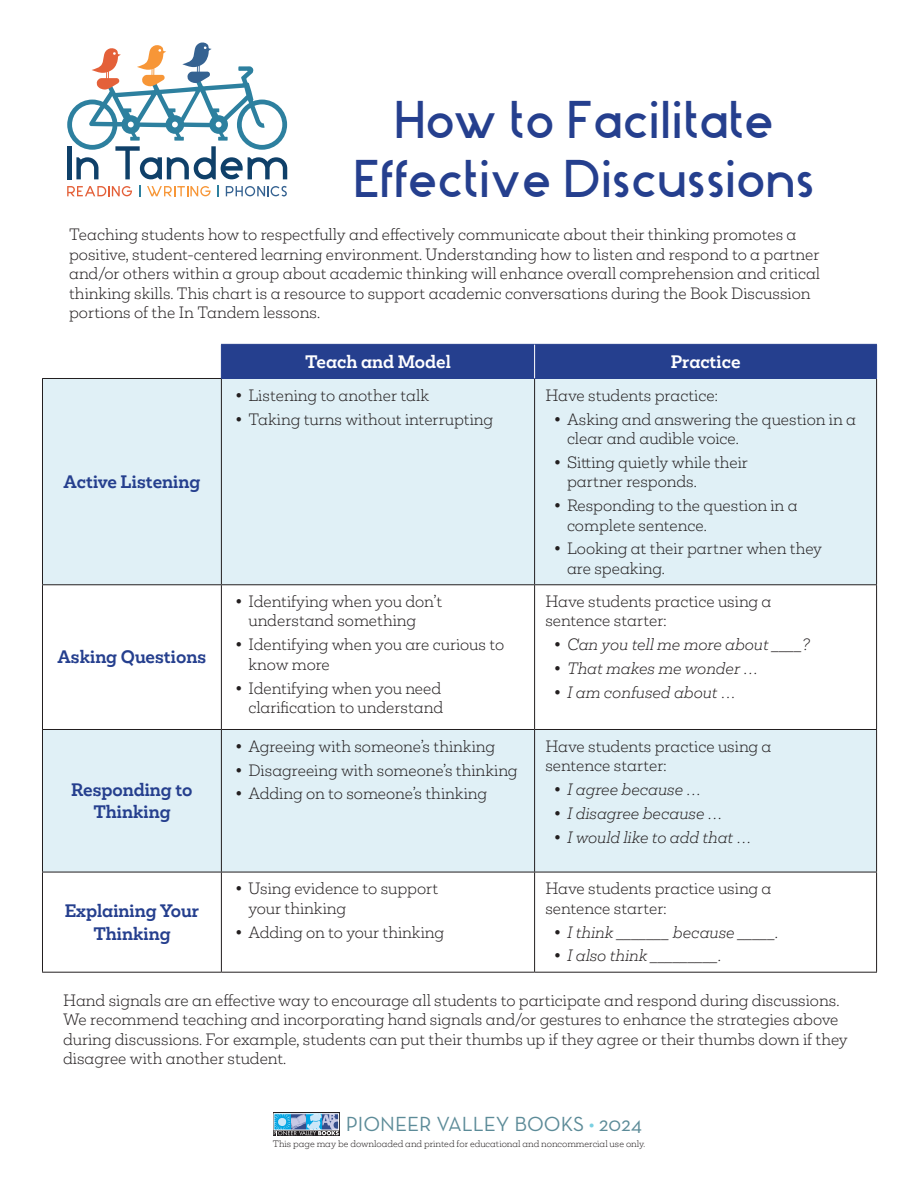
<style>
.page{position:relative;width:918px;height:1188px;background:#fff}
.page>*{position:absolute;margin:0;border:0;box-sizing:border-box;transform-origin:0 0}
.t1{font:49.5px/59.4px "Stark";color:#253f8e;text-align:center}
.t2{font:21px "Neutra Text TF";color:#7ad0e2}
.t3{font:20.85px "Neutra Text";color:#5c8b98}
.t4{font:700 16.5px/22.5px "Mokoko";color:#253f8e;text-align:center}
.t5{font:700 16.5px "Mokoko";color:#fff}
.t6{font:300 15px/19.5px "Mokoko";color:#231f20}
.t7{font:italic 300 15px "Mokoko";color:#231f20}
.t8{font:300 8.7px "Mokoko";color:#231f20}
</style>
<div class="page">
<svg style="left:273px;top:1113px;width:67px;height:23px"></svg>
<svg style="left:274px;top:1116px;width:65px;height:19px"></svg>
<div style="left:274px;top:1114px;width:65px;height:16px;border:1px solid #fff"></div>
<svg style="left:139px;top:185px;width:1px;height:12px"></svg>
<svg style="left:217px;top:185px;width:2px;height:12px"></svg>
<svg style="left:147px;top:186px;width:64px;height:10px"></svg>
<svg style="left:226px;top:186px;width:61px;height:11px"></svg>
<svg style="left:67px;top:186px;width:65px;height:10px"></svg>
<svg style="left:67px;top:42px;width:220px;height:137px"></svg>
<div style="left:222px;top:345px;width:654px;height:33px;background:#253f8e"></div>
<svg style="left:43px;top:379px;width:833px;height:493px;fill:#e0f0f6"></svg>
<hr style="left:42px;top:378px;width:179px;height:1px;background:#231f20">
<hr style="left:42px;top:379px;width:1px;height:205px;background:#231f20">
<hr style="left:221px;top:379px;width:1px;height:205px;background:#231f20">
<hr style="left:534px;top:379px;width:1px;height:205px;background:#231f20">
<hr style="left:876px;top:379px;width:1px;height:205px;background:#231f20">
<hr style="left:42px;top:584px;width:179px;height:1px;background:#231f20">
<hr style="left:42px;top:585px;width:1px;height:144px;background:#231f20">
<hr style="left:221px;top:584px;width:314px;height:1px;background:#231f20">
<hr style="left:221px;top:585px;width:1px;height:144px;background:#231f20">
<hr style="left:535px;top:584px;width:342px;height:1px;background:#231f20">
<hr style="left:534px;top:585px;width:1px;height:144px;background:#231f20">
<hr style="left:876px;top:585px;width:1px;height:144px;background:#231f20">
<hr style="left:42px;top:729px;width:179px;height:1px;background:#231f20">
<hr style="left:42px;top:730px;width:1px;height:142px;background:#231f20">
<hr style="left:221px;top:729px;width:314px;height:1px;background:#231f20">
<hr style="left:221px;top:730px;width:1px;height:142px;background:#231f20">
<hr style="left:535px;top:729px;width:342px;height:1px;background:#231f20">
<hr style="left:534px;top:730px;width:1px;height:142px;background:#231f20">
<hr style="left:876px;top:730px;width:1px;height:142px;background:#231f20">
<hr style="left:42px;top:872px;width:179px;height:1px;background:#231f20">
<hr style="left:42px;top:872px;width:1px;height:100px;background:#231f20">
<hr style="left:221px;top:872px;width:314px;height:1px;background:#231f20">
<hr style="left:221px;top:872px;width:1px;height:100px;background:#231f20">
<hr style="left:535px;top:872px;width:342px;height:1px;background:#231f20">
<hr style="left:534px;top:872px;width:1px;height:100px;background:#231f20">
<hr style="left:876px;top:872px;width:1px;height:100px;background:#231f20">
<hr style="left:42px;top:972px;width:179px;height:1px;background:#231f20">
<hr style="left:221px;top:972px;width:314px;height:1px;background:#231f20">
<hr style="left:535px;top:972px;width:342px;height:1px;background:#231f20">
<hr style="left:221px;top:344px;width:314px;height:1px;background:#253f8e">
<hr style="left:221px;top:345px;width:1px;height:33px;background:#253f8e">
<hr style="left:535px;top:344px;width:342px;height:1px;background:#253f8e">
<hr style="left:876px;top:345px;width:1px;height:33px;background:#253f8e">
<hr style="left:221px;top:378px;width:314px;height:1px;background:#253f8e">
<hr style="left:535px;top:378px;width:342px;height:1px;background:#253f8e">
<hr style="left:534px;top:345px;width:1px;height:33px;background:#fff">
<p class="t1" style="left:354px;top:87px;width:462px">How to Facilitate<br>Effective Discussions</p>
<p class="t6" style="left:69px;top:225px;width:752px">Teaching students how to respectfully and effectively communicate about their thinking promotes a positive, student-centered learning environment. Understanding how to listen and respond to a partner and/or others within a group about academic thinking will enhance overall comprehension and critical thinking skills. This chart is a resource to support academic conversations during the Book Discussion portions of the In Tandem lessons.</p>
<p class="t5" style="left:305px;top:350px;width:147px">Teach and Model</p>
<p class="t5" style="left:671px;top:350px;width:71px">Practice</p>
<p class="t4" style="left:64px;top:471px;width:138px">Active Listening</p>
<p class="t4" style="left:57px;top:646px;width:151px">Asking Questions</p>
<p class="t4" style="left:71px;top:778px;width:123px">Responding to<br>Thinking</p>
<p class="t6" style="left:235px;top:385px;width:195px">• Listening to another talk</p>
<p class="t6" style="left:235px;top:409px;width:259px">• Taking turns without interrupting</p>
<p class="t6" style="left:248px;top:591px;width:195px;text-indent:-13px">• Identifying when you don’t understand something</p>
<p class="t6" style="left:248px;top:635px;width:257px;text-indent:-13px">• Identifying when you are curious to know more</p>
<p class="t6" style="left:235px;top:678px;width:209px;text-align:right">• Identifying when you need clarification to understand</p>
<p class="t6" style="left:235px;top:736px;width:261px">• Agreeing with someone’s thinking</p>
<p class="t6" style="left:235px;top:760px;width:284px">• Disagreeing with someone’s thinking</p>
<p class="t6" style="left:235px;top:784px;width:253px">• Adding on to someone’s thinking</p>
<p class="t6" style="left:545px;top:385px;width:174px">Have students practice:</p>
<p class="t6" style="left:567px;top:409px;width:291px;text-indent:-13px">• Asking and answering the question in a clear and audible voice.</p>
<p class="t6" style="left:567px;top:452px;width:182px;text-indent:-13px">• Sitting quietly while their partner responds.</p>
<p class="t6" style="left:567px;top:495px;width:232px;text-indent:-13px">• Responding to the question in a complete sentence.</p>
<p class="t6" style="left:567px;top:539px;width:257px;text-indent:-13px">• Looking at their partner when they are speaking.</p>
<p class="t6" style="left:545px;top:591px;width:228px">Have students practice using a sentence starter:</p>
<p class="t7" style="left:554px;top:635px;width:257px">• Can you tell me more about ____?</p>
<p class="t7" style="left:554px;top:658px;width:206px">• That makes me wonder …</p>
<p class="t7" style="left:554px;top:682px;width:183px">• I am confused about …</p>
<p class="t6" style="left:545px;top:736px;width:228px">Have students practice using a sentence starter:</p>
<p class="t7" style="left:554px;top:779px;width:149px">• I agree because …</p>
<p class="t7" style="left:554px;top:803px;width:170px">• I disagree because …</p>
<p class="t7" style="left:554px;top:827px;width:199px">• I would like to add that …</p>
<p class="t6" style="left:545px;top:879px;width:228px">Have students practice using a sentence starter:</p>
<p class="t7" style="left:554px;top:922px;width:226px">• I think _______ because _____.</p>
<p class="t7" style="left:554px;top:946px;width:169px">• I also think _________.</p>
<p class="t6" style="left:63px;top:990px;width:786px">Hand signals are an effective way to encourage all students to participate and respond during discussions.<br>We recommend teaching and incorporating hand signals and/or gestures to enhance the strategies above during discussions. For example, students can put their thumbs up if they agree or their thumbs down if they disagree with another student.</p>
<p class="t6" style="left:248px;top:879px;width:192px;text-indent:-13px">• Using evidence to support your thinking</p>
<p class="t6" style="left:235px;top:922px;width:210px">• Adding on to your thinking</p>
<p class="t4" style="left:65px;top:900px;width:136px">Explaining Your<br>Thinking</p>
<h3 class="t3" style="left:346px;top:1112px;width:298px">PIONEER VALLEY BOOKS 2024</h3>
<h2 class="t2" style="left:589px;top:1112px;width:7px">•</h2>
<p class="t8" style="left:273px;top:1138px;width:374px">This page may be downloaded and printed for educational and noncommercial use only.</p>
</div>
